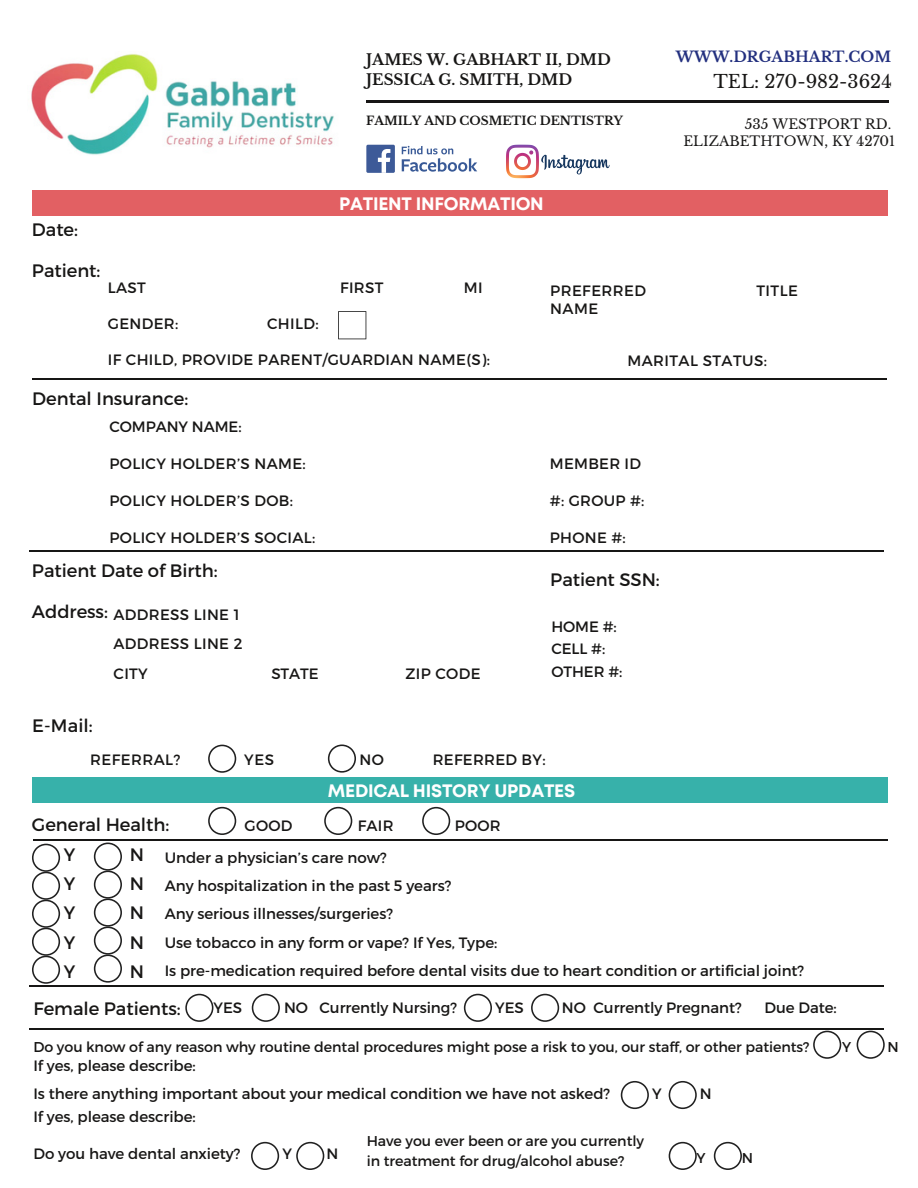
<style>
.page{position:relative;width:918px;height:1188px;background:#fff}
.page>*{position:absolute;margin:0;border:0;box-sizing:border-box;transform-origin:0 0}
.t1{font:18px "Montserrat";letter-spacing:-.005em;color:#171615}
.t2{font:700 18px "Mont";letter-spacing:-.015em;color:#fff}
.t3{font:18px "Libre Baskerville";color:#171615}
.t4{font:15px/28.2px "Montserrat";letter-spacing:-.005em;color:#171615}
.t5{font:15px/29.2px "Montserrat";letter-spacing:.025em;color:#171615}
.t6{font:700 15px/20.2px "Libre Baskerville";color:#171615}
.t7{font:15px/18px "Montserrat";letter-spacing:.03em;color:#171615}
.t8{font:15px "Montserrat";letter-spacing:.02em;color:#171615}
.t9{font:700 14.55px "Libre Baskerville";color:#23307f}
.t10{font:14.25px/19.2px "Montserrat";letter-spacing:-.005em;color:#171615}
.t11{font:13.5px/16.8px "Libre Baskerville";color:#171615;text-align:right}
.t12{font:700 12px "Libre Baskerville";color:#171615}
</style>
<div class="page">
<img style="left:31px;top:53px;width:303px;height:102px">
<hr style="left:366px;top:100px;width:522px;height:3px;background:#171615">
<hr style="left:30px;top:550px;width:854px;height:2px;background:#171615">
<hr style="left:30px;top:986px;width:854px;height:1px;background:#171615">
<hr style="left:30px;top:1028px;width:854px;height:1px;background:#171615">
<div style="left:32px;top:190px;width:856px;height:26px;background:#e26063"></div>
<div style="left:32px;top:777px;width:856px;height:26px;background:#37b1aa"></div>
<hr style="left:32px;top:378px;width:855px;height:1px;background:#171615">
<hr style="left:34px;top:839px;width:854px;height:1px;background:#171615">
<svg style="left:402px;top:146px;width:75px;height:26px"></svg>
<div style="left:366px;top:145px;width:29px;height:28px;background:#3d5a98;border-radius:2px"></div>
<svg style="left:378px;top:149px;width:12px;height:24px"></svg>
<svg style="left:506px;top:145px;width:103px;height:33px"></svg>
<svg style="left:338px;top:311px;width:28px;height:28px"></svg>
<svg style="left:208px;top:807px;width:28px;height:28px"></svg>
<svg style="left:208px;top:745px;width:28px;height:28px"></svg>
<svg style="left:328px;top:745px;width:28px;height:28px"></svg>
<svg style="left:324px;top:807px;width:28px;height:28px"></svg>
<svg style="left:422px;top:807px;width:28px;height:28px"></svg>
<svg style="left:32px;top:844px;width:28px;height:140px"></svg>
<svg style="left:94px;top:843px;width:28px;height:140px"></svg>
<svg style="left:185px;top:994px;width:28px;height:28px"></svg>
<svg style="left:252px;top:994px;width:28px;height:28px"></svg>
<svg style="left:464px;top:994px;width:28px;height:28px"></svg>
<svg style="left:531px;top:994px;width:28px;height:28px"></svg>
<svg style="left:813px;top:1031px;width:28px;height:28px"></svg>
<svg style="left:857px;top:1031px;width:28px;height:28px"></svg>
<svg style="left:621px;top:1081px;width:28px;height:28px"></svg>
<svg style="left:251px;top:1142px;width:28px;height:28px"></svg>
<svg style="left:669px;top:1142px;width:28px;height:28px"></svg>
<svg style="left:669px;top:1081px;width:28px;height:28px"></svg>
<svg style="left:296px;top:1142px;width:28px;height:28px"></svg>
<svg style="left:714px;top:1142px;width:28px;height:28px"></svg>
<p class="t9" style="left:676px;top:48px;width:217px">WWW.DRGABHART.COM</p>
<p class="t3" style="left:714px;top:71px;width:180px">TEL: 270-982-3624</p>
<p class="t6" style="left:366px;top:50px;width:246px">JAMES W. GABHART II, DMD<br>JESSICA G. SMITH, DMD</p>
<p class="t12" style="left:366px;top:113px;width:258px">FAMILY AND COSMETIC DENTISTRY</p>
<p class="t11" style="left:683px;top:116px;width:213px">535 WESTPORT RD.<br>ELIZABETHTOWN, KY 42701</p>
<p class="t1" style="left:32px;top:218px;width:47px">Date:</p>
<p class="t1" style="left:32px;top:259px;width:70px">Patient:</p>
<p class="t2" style="left:339px;top:197px;width:206px">PATIENT INFORMATION</p>
<p class="t4" style="left:108px;top:273px;width:40px">LAST</p>
<p class="t4" style="left:340px;top:273px;width:45px">FIRST</p>
<p class="t4" style="left:464px;top:273px;width:20px">MI</p>
<p class="t4" style="left:108px;top:309px;width:72px">GENDER:</p>
<p class="t4" style="left:267px;top:309px;width:53px">CHILD:</p>
<p class="t5" style="left:108px;top:344px;width:383px">IF CHILD, PROVIDE PARENT/GUARDIAN NAME(S):</p>
<p class="t7" style="left:550px;top:281px;width:97px">PREFERRED<br>NAME</p>
<p class="t4" style="left:756px;top:276px;width:43px">TITLE</p>
<p class="t7" style="left:627px;top:351px;width:141px">MARITAL STATUS:</p>
<p class="t1" style="left:32px;top:387px;width:158px">Dental Insurance:</p>
<p class="t4" style="left:109px;top:411px;width:134px">COMPANY NAME:</p>
<p class="t5" style="left:109px;top:448px;width:198px">POLICY HOLDER’S NAME:</p>
<p class="t5" style="left:109px;top:485px;width:185px">POLICY HOLDER’S DOB:</p>
<p class="t5" style="left:109px;top:522px;width:207px">POLICY HOLDER’S SOCIAL:</p>
<p class="t1" style="left:32px;top:559px;width:187px">Patient Date of Birth:</p>
<p class="t1" style="left:32px;top:600px;width:77px">Address:</p>
<p class="t5" style="left:114px;top:599px;width:130px">ADDRESS LINE 1<br>ADDRESS LINE 2<br>CITY</p>
<p class="t4" style="left:271px;top:658px;width:49px">STATE</p>
<p class="t4" style="left:405px;top:658px;width:77px">ZIP CODE</p>
<p class="t8" style="left:550px;top:454px;width:93px">MEMBER ID</p>
<p class="t4" style="left:550px;top:486px;width:96px">#: GROUP #:</p>
<p class="t4" style="left:550px;top:523px;width:77px">PHONE #:</p>
<p class="t1" style="left:550px;top:568px;width:111px">Patient SSN:</p>
<p class="t4" style="left:551px;top:614px;width:72px;line-height:22.5px">HOME #:<br>CELL #:<br>OTHER #:</p>
<p class="t1" style="left:32px;top:714px;width:62px">E-Mail:</p>
<p class="t7" style="left:90px;top:750px;width:92px">REFERRAL?</p>
<p class="t4" style="left:244px;top:745px;width:31px">YES</p>
<p class="t4" style="left:359px;top:745px;width:26px">NO</p>
<p class="t8" style="left:433px;top:750px;width:114px">REFERRED BY:</p>
<p class="t2" style="left:328px;top:784px;width:249px">MEDICAL HISTORY UPDATES</p>
<p class="t1" style="left:32px;top:813px;width:139px">General Health:</p>
<p class="t4" style="left:245px;top:811px;width:49px">GOOD</p>
<p class="t4" style="left:358px;top:811px;width:37px">FAIR</p>
<p class="t4" style="left:455px;top:811px;width:47px">POOR</p>
<p class="t1" style="left:64px;top:843px;width:13px">Y</p>
<p class="t1" style="left:130px;top:843px;width:16px">N</p>
<p class="t1" style="left:64px;top:872px;width:13px">Y</p>
<p class="t1" style="left:130px;top:872px;width:16px">N</p>
<p class="t1" style="left:64px;top:901px;width:13px">Y</p>
<p class="t1" style="left:130px;top:901px;width:16px">N</p>
<p class="t1" style="left:64px;top:931px;width:13px">Y</p>
<p class="t1" style="left:130px;top:931px;width:16px">N</p>
<p class="t1" style="left:64px;top:960px;width:13px">Y</p>
<p class="t1" style="left:130px;top:960px;width:16px">N</p>
<p class="t4" style="left:165px;top:843px;width:641px">Under a physician’s care now?<br>Any hospitalization in the past 5 years?<br>Any serious illnesses/surgeries?<br>Use tobacco in any form or vape? If Yes, Type:<br>Is pre-medication required before dental visits due to heart condition or artificial joint?</p>
<p class="t1" style="left:33px;top:997px;width:149px">Female Patients:</p>
<p class="t4" style="left:214px;top:993px;width:30px">YES</p>
<p class="t4" style="left:284px;top:993px;width:174px">NO Currently Nursing?</p>
<p class="t4" style="left:495px;top:993px;width:30px">YES</p>
<p class="t4" style="left:562px;top:993px;width:181px">NO Currently Pregnant?</p>
<p class="t4" style="left:765px;top:993px;width:74px">Due Date:</p>
<p class="t10" style="left:33px;top:1037px;width:778px">Do you know of any reason why routine dental procedures might pose a risk to you, our staff, or other patients?</p>
<p class="t10" style="left:842px;top:1037px;width:11px">Y</p>
<p class="t10" style="left:888px;top:1037px;width:13px">N</p>
<p class="t4" style="left:33px;top:1051px;width:578px">If yes, please describe:<br>Is there anything important about your medical condition we have not asked?</p>
<p class="t4" style="left:652px;top:1079px;width:11px">Y</p>
<p class="t4" style="left:700px;top:1079px;width:13px">N</p>
<p class="t4" style="left:33px;top:1102px;width:164px">If yes, please describe:</p>
<p class="t4" style="left:33px;top:1139px;width:209px">Do you have dental anxiety?</p>
<p class="t4" style="left:283px;top:1139px;width:11px">Y</p>
<p class="t4" style="left:326px;top:1139px;width:13px">N</p>
<p class="t10" style="left:367px;top:1131px;width:279px">Have you ever been or are you currently in treatment for drug/alcohol abuse?</p>
<p class="t10" style="left:697px;top:1147px;width:11px">Y</p>
<p class="t10" style="left:742px;top:1147px;width:13px">N</p>
</div>
